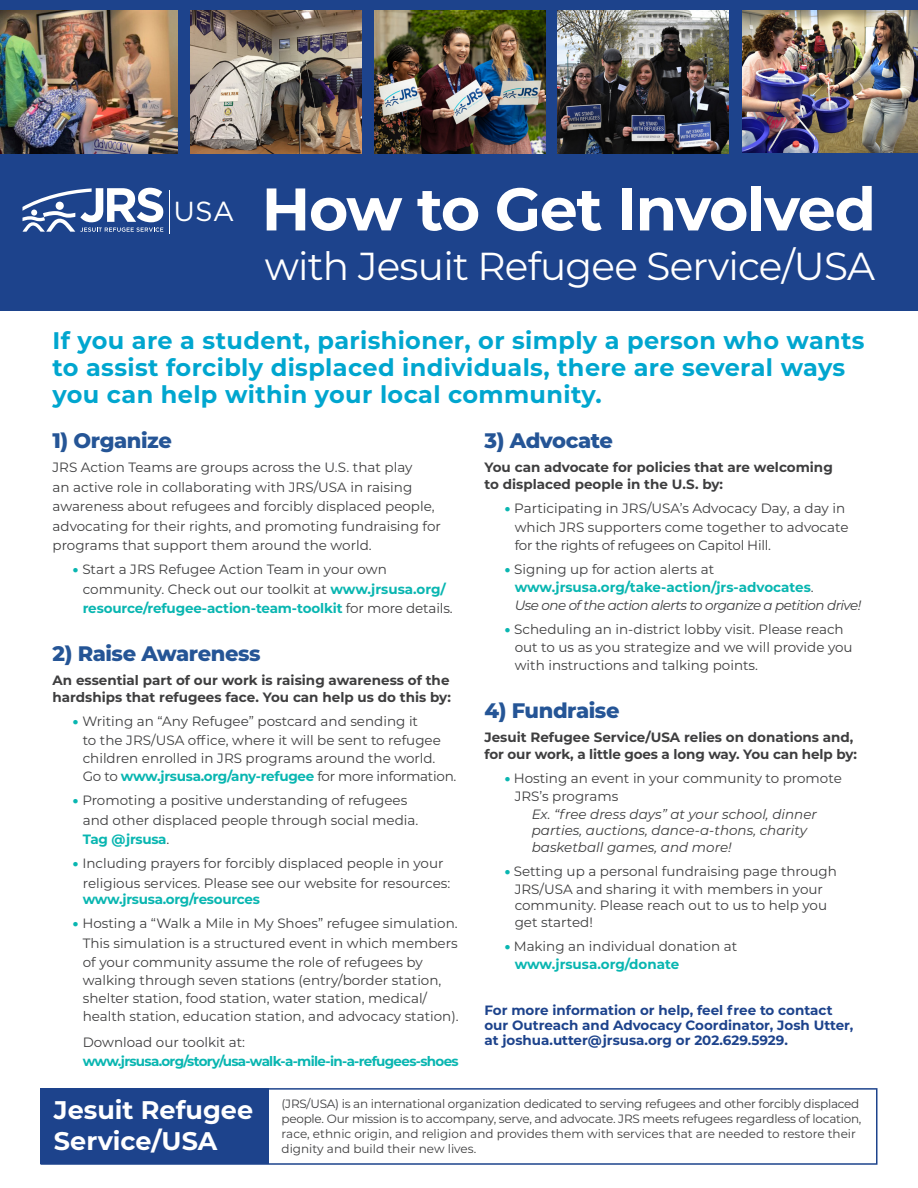
<style>
.page{position:relative;width:918px;height:1188px;background:#fff}
.page>*{position:absolute;margin:0;border:0;box-sizing:border-box;transform-origin:0 0}
.t1{font:700 60px "Montserrat";letter-spacing:-.02em;color:#fff}
.t2{font:39px "Montserrat";letter-spacing:-.02em;color:#fff}
.t3{font:27.45px "Gotham";color:#fff}
.t4{font:700 25.5px "Montserrat";color:#fff}
.t5{font:700 24px/27px "Montserrat";letter-spacing:.015em;color:#00a6cf}
.t6{font:800 21px "Montserrat";letter-spacing:-.02em;color:#255596}
.t7{font:13.5px/18px "Montserrat";color:#3e3e3f}
.t8{font:700 13.5px/16.5px "Montserrat";color:#3e3e3f}
.t9{font:700 13.5px/15px "Montserrat";color:#1d438c}
.t10{font:700 13.5px "Montserrat";letter-spacing:-.02em;color:#09b6b1}
.t11{font:italic 13.5px/16.5px "Montserrat";color:#3e3e3f}
.t12{font:italic 13.5px/18px "Montserrat";letter-spacing:-.04em;color:#3e3e3f}
.t13{font:13.5px/18px "Montserrat";letter-spacing:-.02em;color:#3e3e3f}
.t14{font:700 13.5px "Montserrat";letter-spacing:-.05em;color:#09b6b1}
.t15{font:700 13.5px "Montserrat";color:#09b6b1}
.t16{font:12px/15px "Montserrat";letter-spacing:-.02em;color:#3e3e3f}
.s1{font-weight:900;color:#09b6b1}
.s2{font-weight:700;color:#09b6b1}
.s3{font-weight:400;color:#3e3e3f}
.s4{font-weight:700;font-style:normal;color:#09b6b1}
.s5{font-style:normal}
</style>
<div class="page">
<div style="left:40px;top:1088px;width:838px;height:77px;border:2px solid #1d438c"></div>
<div style="left:0;top:0;width:918px;height:310px;background:#1d438c"></div>
<hr style="left:170px;top:190px;width:1px;height:44px;background:#fff">
<svg style="left:22px;top:188px;width:141px;height:44px"></svg>
<div style="left:40px;top:1089px;width:229px;height:75px;background:#1d438c"></div>
<img style="left:0;top:11px;width:177px;height:142px">
<img style="left:190px;top:11px;width:172px;height:142px">
<img style="left:375px;top:11px;width:171px;height:142px">
<img style="left:558px;top:11px;width:171px;height:142px">
<img style="left:742px;top:11px;width:176px;height:142px">
<p class="t3" style="left:174px;top:194px;width:62px">USA</p>
<p class="t1" style="left:262px;top:166px;width:616px">How to Get Involved</p>
<p class="t2" style="left:265px;top:240px;width:612px">with Jesuit Refugee Service/USA</p>
<p class="t5" style="left:53px;top:326px;width:814px">If you are a student, parishioner, or simply a person who wants to assist forcibly displaced individuals, there are several ways you can help within your local community.</p>
<p class="t6" style="left:53px;top:426px;width:121px">1) Organize</p>
<p class="t7" style="left:53px;top:457px;width:390px;line-height:19.5px">JRS Action Teams are groups across the U.S. that play<br>an active role in collaborating with JRS/USA in raising awareness about refugees and forcibly displaced people, advocating for their rights, and promoting fundraising for programs that support them around the world.</p>
<p class="t7" style="left:73px;top:560px;width:316px"><span class="s1">•</span> Start a JRS Refugee Action Team in your own</p>
<p class="t7" style="left:83px;top:580px;width:365px">community. Check out our toolkit at <span class="s2">www.jrsusa.org/</span></p>
<p class="t10" style="left:83px;top:599px;width:371px">resource/refugee-action-team-toolkit <span class="s3">for more details.</span></p>
<p class="t6" style="left:53px;top:639px;width:210px">2) Raise Awareness</p>
<p class="t8" style="left:53px;top:672px;width:400px">An essential part of our work is raising awareness of the hardships that refugees face. You can help us do this by:</p>
<p class="t7" style="left:73px;top:712px;width:347px"><span class="s1">•</span> Writing an “Any Refugee” postcard and sending it</p>
<p class="t7" style="left:83px;top:731px;width:360px">to the JRS/USA office, where it will be sent to refugee children enrolled in JRS programs around the world.</p>
<p class="t10" style="left:83px;top:767px;width:375px"><span class="s3">Go to</span> www.jrsusa.org/any-refugee <span class="s3">for more information.</span></p>
<p class="t7" style="left:73px;top:791px;width:336px"><span class="s1">•</span> Promoting a positive understanding of refugees</p>
<p class="t7" style="left:83px;top:811px;width:337px">and other displaced people through social media.</p>
<p class="t10" style="left:83px;top:830px;width:88px">Tag @jrsusa<span class="s3">.</span></p>
<p class="t7" style="left:73px;top:854px;width:372px"><span class="s1">•</span> Including prayers for forcibly displaced people in your</p>
<p class="t7" style="left:83px;top:874px;width:369px;line-height:16.5px">religious services. Please see our website for resources: <span class="s2">www.jrsusa.org/resources</span></p>
<p class="t7" style="left:73px;top:914px;width:386px"><span class="s1">•</span> Hosting a “Walk a Mile in My Shoes” refugee simulation.</p>
<p class="t7" style="left:83px;top:934px;width:376px">This simulation is a structured event in which members</p>
<p class="t7" style="left:83px;top:953px;width:377px">of your community assume the role of refugees by walking through seven stations (entry/border station, shelter station, food station, water station, medical/ health station, education station, and advocacy station).</p>
<p class="t7" style="left:83px;top:1033px;width:164px">Download our toolkit at:</p>
<p class="t14" style="left:83px;top:1052px;width:378px">www.jrsusa.org/story/usa-walk-a-mile-in-a-refugees-shoes</p>
<p class="t6" style="left:484px;top:426px;width:130px">3) Advocate</p>
<p class="t8" style="left:484px;top:459px;width:350px">You can advocate for policies that are welcoming to displaced people in the U.S. by:</p>
<p class="t7" style="left:505px;top:499px;width:342px"><span class="s1">•</span> Participating in JRS/USA’s Advocacy Day, a day in</p>
<p class="t13" style="left:515px;top:518px;width:335px">which JRS supporters come together to advocate for the rights of refugees on Capitol Hill.</p>
<p class="t7" style="left:505px;top:560px;width:211px"><span class="s1">•</span> Signing up for action alerts at</p>
<p class="t12" style="left:515px;top:578px;width:348px"><span class="s4">www.jrsusa.org/take-action/jrs-advocates</span><span class="s5">.<br></span>Use one of the action alerts to organize a petition drive!</p>
<p class="t7" style="left:505px;top:620px;width:340px"><span class="s1">•</span> Scheduling an in-district lobby visit. Please reach</p>
<p class="t7" style="left:515px;top:638px;width:339px">out to us as you strategize and we will provide you with instructions and talking points.</p>
<p class="t6" style="left:484px;top:696px;width:137px">4) Fundraise</p>
<p class="t8" style="left:484px;top:729px;width:374px">Jesuit Refugee Service/USA relies on donations and, for our work, a little goes a long way. You can help by:</p>
<p class="t7" style="left:505px;top:769px;width:339px"><span class="s1">•</span> Hosting an event in your community to promote</p>
<p class="t7" style="left:515px;top:787px;width:105px">JRS’s programs</p>
<p class="t11" style="left:532px;top:805px;width:287px">Ex. “free dress days” at your school, dinner parties, auctions, dance-a-thons, charity basketball games, and more!</p>
<p class="t7" style="left:505px;top:862px;width:334px"><span class="s1">•</span> Setting up a personal fundraising page through</p>
<p class="t7" style="left:515px;top:880px;width:314px;line-height:16.5px">JRS/USA and sharing it with members in your community. Please reach out to us to help you get started!</p>
<p class="t7" style="left:505px;top:937px;width:234px"><span class="s1">•</span> Making an individual donation at</p>
<p class="t15" style="left:515px;top:954px;width:166px">www.jrsusa.org/donate</p>
<p class="t9" style="left:484px;top:1002px;width:350px">For more information or help, feel free to contact</p>
<p class="t9" style="left:484px;top:1017px;width:370px">our Outreach and Advocacy Coordinator, Josh Utter, at joshua.utter@jrsusa.org or 202.629.5929.</p>
<p class="t4" style="left:54px;top:1092px;width:201px">Jesuit Refugee</p>
<p class="t4" style="left:54px;top:1122px;width:165px">Service/USA</p>
<p class="t16" style="left:282px;top:1096px;width:581px">(JRS/USA) is an international organization dedicated to serving refugees and other forcibly displaced people. Our mission is to accompany, serve, and advocate. JRS meets refugees regardless of location, race, ethnic origin, and religion and provides them with services that are needed to restore their dignity and build their new lives.</p>
</div>
